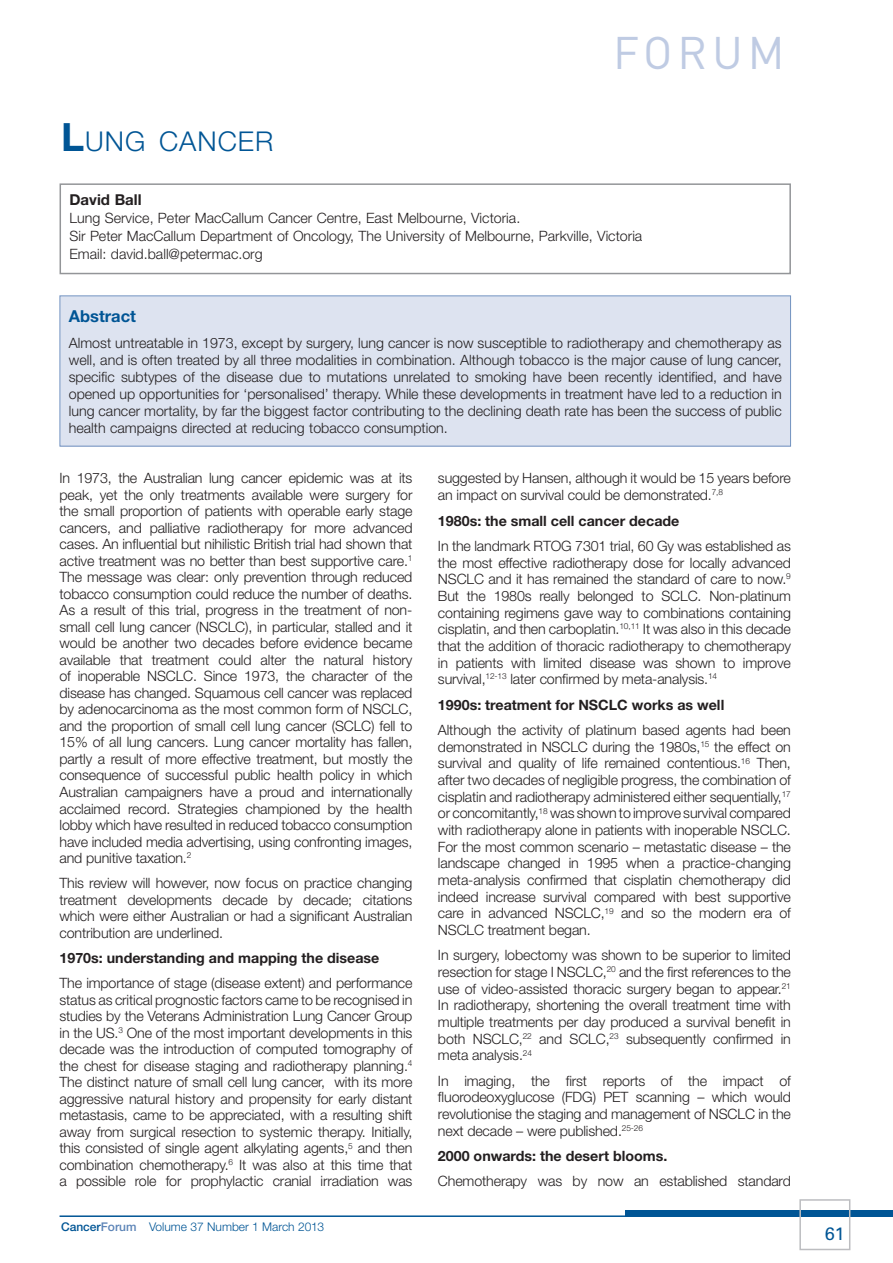
<style>
.page{position:relative;width:893px;height:1263px;background:#fff}
.page>*{position:absolute;margin:0;border:0;box-sizing:border-box;transform-origin:0 0}
.t1{font:45.15px "DIN";letter-spacing:.11em;color:#bfcbe3}
._3a__Heading{font:300 27.3px "Helvetica Neue";letter-spacing:.035em;color:#005595}
.t2{font:18px "Univers";color:#005595}
._6c__Body_subhead{font:700 16.5px "Helvetica Neue";color:#005595}
._4a__Author_box_text{font:700 15px "Helvetica Neue";color:#231f20}
.body_copy{font:300 14.25px/16.5px "Helvetica Neue";letter-spacing:-.01em;color:#231f20;text-align:justify}
._5__Abstract_text{font:300 14.25px/17.1px "Helvetica Neue";color:#231f20;text-align:justify}
._4a__Author_box_text-2{font:300 14.25px/18px "Helvetica Neue";color:#231f20}
.body_copy-2{font:700 14.25px "Helvetica Neue";color:#231f20}
.t3{font:300 12px "Helvetica Neue";color:#005595}
.s1{font-weight:700;font-size:39px}
.s2{font-weight:500}
.s3{font-weight:500;color:#5c84b7}
</style>
<div class="page">
<hr style="left:60px;top:1215px;width:833px;height:2px;background:#005595">
<div style="left:626px;top:1210px;width:267px;height:6px;background:#005595"></div>
<div style="left:799px;top:1199px;width:51px;height:51px;border:2px solid #bcbdc0"></div>
<div style="left:60px;top:183px;width:731px;height:91px;border:2px solid #939598"></div>
<div style="left:60px;top:296px;width:730px;height:150px;background:#dde3f0"></div>
<div style="left:60px;top:295px;width:731px;height:151px;border:1px solid #7393c1"></div>
<p class="_3a__Heading" style="left:61px;top:125px;width:214px"><span class="s1">L</span>UNG CANCER</p>
<h1 class="t1" style="left:613px;top:27px;width:173px">FORUM</h1>
<p class="_4a__Author_box_text" style="left:70px;top:191px;width:74px">David Ball</p>
<p class="_4a__Author_box_text-2" style="left:70px;top:209px;width:574px">Lung Service, Peter MacCallum Cancer Centre, East Melbourne, Victoria.<br>Sir Peter MacCallum Department of Oncology, The University of Melbourne, Parkville, Victoria<br>Email: david.ball@petermac.org</p>
<p class="_6c__Body_subhead" style="left:69px;top:306px;width:69px">Abstract</p>
<p class="_5__Abstract_text" style="left:69px;top:334px;width:714px">Almost untreatable in 1973, except by surgery, lung cancer is now susceptible to radiotherapy and chemotherapy as well, and is often treated by all three modalities in combination. Although tobacco is the major cause of lung cancer, specific subtypes of the disease due to mutations unrelated to smoking have been recently identified, and have opened up opportunities for ‘personalised’ therapy. While these developments in treatment have led to a reduction in lung cancer mortality, by far the biggest factor contributing to the declining death rate has been the success of public health campaigns directed at reducing tobacco consumption.</p>
<p class="body_copy" style="left:60px;top:470px;width:354px">In 1973, the Australian lung cancer epidemic was at its peak, yet the only treatments available were surgery for the small proportion of patients with operable early stage cancers, and palliative radiotherapy for more advanced cases. An influential but nihilistic British trial had shown that active treatment was no better than best supportive care.<sup>1<br></sup>The message was clear: only prevention through reduced tobacco consumption could reduce the number of deaths.<br>As a result of this trial, progress in the treatment of non&shy;small cell lung cancer (NSCLC), in particular, stalled and it would be another two decades before evidence became available that treatment could alter the natural history of inoperable NSCLC. Since 1973, the character of the disease has changed. Squamous cell cancer was replaced by adenocarcinoma as the most common form of NSCLC, and the proportion of small cell lung cancer (SCLC) fell to 15% of all lung cancers. Lung cancer mortality has fallen, partly a result of more effective treatment, but mostly the consequence of successful public health policy in which Australian campaigners have a proud and internationally acclaimed record. Strategies championed by the health lobby which have resulted in reduced tobacco consumption have included media advertising, using confronting images, and punitive taxation.<sup>2</sup></p>
<p class="body_copy" style="left:60px;top:874px;width:354px">This review will however, now focus on practice changing treatment developments decade by decade; citations which were either Australian or had a significant Australian contribution are underlined.</p>
<p class="body_copy-2" style="left:60px;top:949px;width:321px">1970s: understanding and mapping the disease</p>
<p class="body_copy" style="left:60px;top:975px;width:354px">The importance of stage (disease extent) and performance status as critical prognostic factors came to be recognised in studies by the Veterans Administration Lung Cancer Group in the US.<sup>3</sup> One of the most important developments in this decade was the introduction of computed tomography of the chest for disease staging and radiotherapy planning.<sup>4<br></sup>The distinct nature of small cell lung cancer, with its more aggressive natural history and propensity for early distant metastasis, came to be appreciated, with a resulting shift away from surgical resection to systemic therapy. Initially, this consisted of single agent alkylating agents,<sup>5</sup> and then combination chemotherapy.<sup>6</sup> It was also at this time that a possible role for prophylactic cranial irradiation was</p>
<p class="body_copy" style="left:438px;top:469px;width:354px">suggested by Hansen, although it would be 15 years before an impact on survival could be demonstrated.<sup>7,8</sup></p>
<p class="body_copy-2" style="left:438px;top:512px;width:243px">1980s: the small cell cancer decade</p>
<p class="body_copy" style="left:438px;top:537px;width:354px">In the landmark RTOG 7301 trial, 60 Gy was established as the most effective radiotherapy dose for locally advanced NSCLC and it has remained the standard of care to now.<sup>9<br></sup>But the 1980s really belonged to SCLC. Non-platinum containing regimens gave way to combinations containing cisplatin, and then carboplatin.<sup>10,11</sup> It was also in this decade that the addition of thoracic radiotherapy to chemotherapy in patients with limited disease was shown to improve survival,<sup>12-13</sup> later confirmed by meta-analysis.<sup>14</sup></p>
<p class="body_copy-2" style="left:438px;top:696px;width:288px">1990s: treatment for NSCLC works as well</p>
<p class="body_copy" style="left:438px;top:721px;width:354px">Although the activity of platinum based agents had been demonstrated in NSCLC during the 1980s,<sup>15</sup> the effect on survival and quality of life remained contentious.<sup>16</sup> Then, after two decades of negligible progress, the combination of cisplatin and radiotherapy administered either sequentially,<sup>17 </sup>or concomitantly,<sup>18</sup> was shown to improve survival compared with radiotherapy alone in patients with inoperable NSCLC.<br>For the most common scenario – metastatic disease – the landscape changed in 1995 when a practice-changing meta-analysis confirmed that cisplatin chemotherapy did indeed increase survival compared with best supportive care in advanced NSCLC,<sup>19</sup> and so the modern era of NSCLC treatment began.</p>
<p class="body_copy" style="left:438px;top:947px;width:354px">In surgery, lobectomy was shown to be superior to limited resection for stage I NSCLC,<sup>20</sup> and the first references to the use of video-assisted thoracic surgery began to appear.<sup>21<br></sup>In radiotherapy, shortening the overall treatment time with multiple treatments per day produced a survival benefit in both NSCLC,<sup>22</sup> and SCLC,<sup>23</sup> subsequently confirmed in meta analysis.<sup>24</sup></p>
<p class="body_copy" style="left:438px;top:1072px;width:354px">In imaging, the first reports of the impact of fluorodeoxyglucose (FDG) PET scanning – which would revolutionise the staging and management of NSCLC in the next decade – were published.<sup>25-26</sup></p>
<p class="body_copy-2" style="left:438px;top:1147px;width:231px">2000 onwards: the desert blooms.</p>
<p class="body_copy" style="left:438px;top:1173px;width:354px">Chemotherapy was by now an established standard</p>
<p class="t3" style="left:61px;top:1220px;width:265px"><span class="s2">Cancer</span><span class="s3">Forum</span> Volume 37 Number 1 March 2013</p>
<p class="t2" style="left:825px;top:1223px;width:22px">61</p>
</div>
